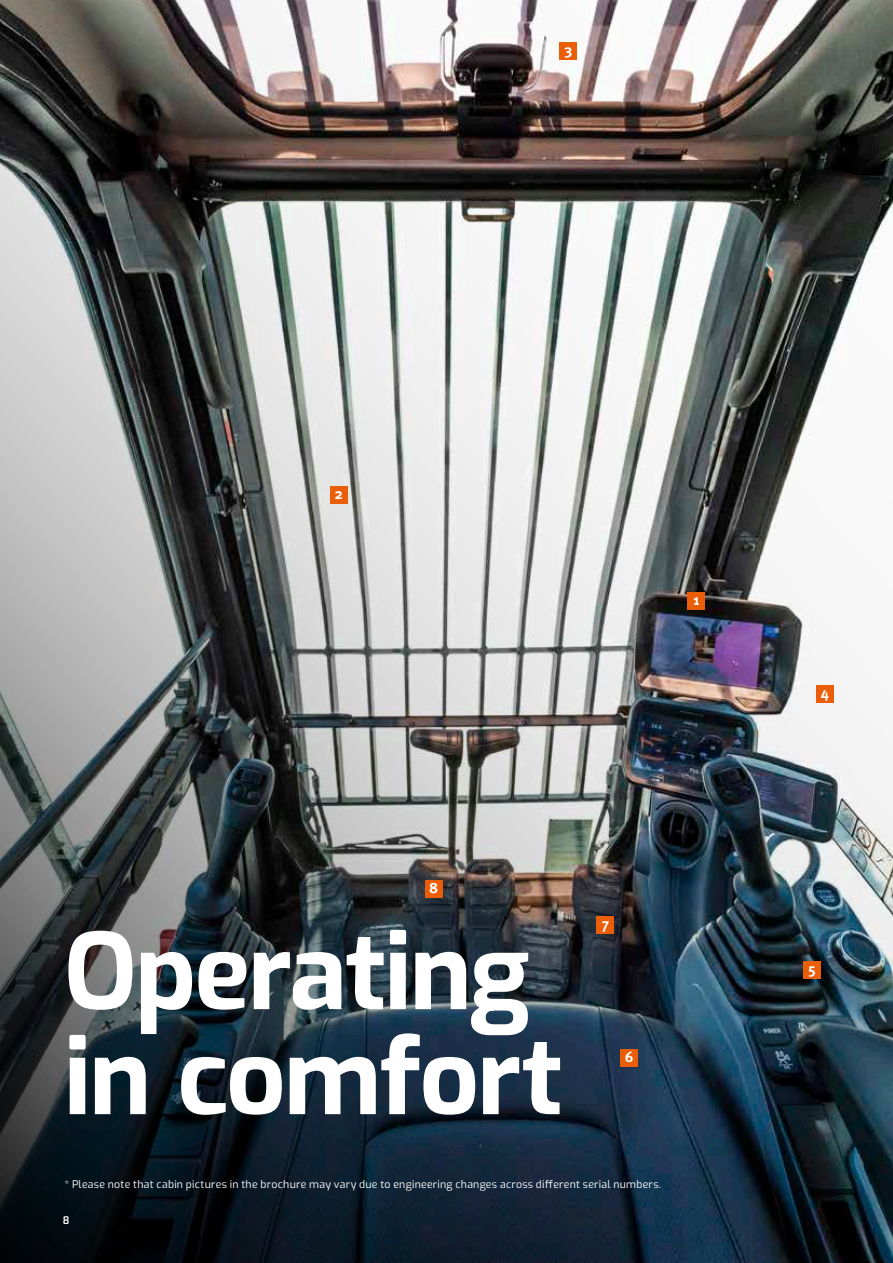
<style>
.page{position:relative;width:893px;height:1263px;background:#fff}
.page>*{position:absolute;margin:0;border:0;box-sizing:border-box;transform-origin:0 0}
.t1{font:700 105px/105px "Exo";letter-spacing:-.02em;color:#fff}
.t2{font:700 15px "Meta Pro";color:#fff}
.t3{font:10.5px "Exo";letter-spacing:.025em;color:#fff}
.t4{font:600 10.5px "Exo";color:#fff}
</style>
<div class="page">
<img style="left:0;top:0;width:893px;height:1263px">
<div style="left:688px;top:593px;width:17px;height:17px;background:#ea5d09"></div>
<div style="left:330px;top:486px;width:17px;height:17px;background:#ea5d09"></div>
<div style="left:560px;top:43px;width:17px;height:17px;background:#ea5d09"></div>
<div style="left:804px;top:961px;width:17px;height:17px;background:#ea5d09"></div>
<div style="left:597px;top:916px;width:17px;height:17px;background:#ea5d09"></div>
<div style="left:816px;top:685px;width:17px;height:17px;background:#ea5d09"></div>
<div style="left:425px;top:881px;width:17px;height:17px;background:#ea5d09"></div>
<div style="left:621px;top:1049px;width:17px;height:17px;background:#ea5d09"></div>
<h2 class="t2" style="left:564px;top:38px;width:10px">3</h2>
<h2 class="t2" style="left:335px;top:482px;width:10px">2</h2>
<h2 class="t2" style="left:693px;top:588px;width:8px">1</h2>
<h2 class="t2" style="left:429px;top:876px;width:11px">8</h2>
<h1 class="t1" style="left:64px;top:914px;width:501px">Operating in comfort</h1>
<h2 class="t2" style="left:602px;top:912px;width:9px">7</h2>
<h2 class="t2" style="left:625px;top:1045px;width:10px">6</h2>
<p class="t3" style="left:64px;top:1177px;width:598px">* Please note that cabin pictures in the brochure may vary due to engineering changes across different serial numbers.</p>
<p class="t4" style="left:63px;top:1213px;width:8px">8</p>
<h2 class="t2" style="left:821px;top:681px;width:10px">4</h2>
<h2 class="t2" style="left:808px;top:956px;width:9px">5</h2>
</div>
